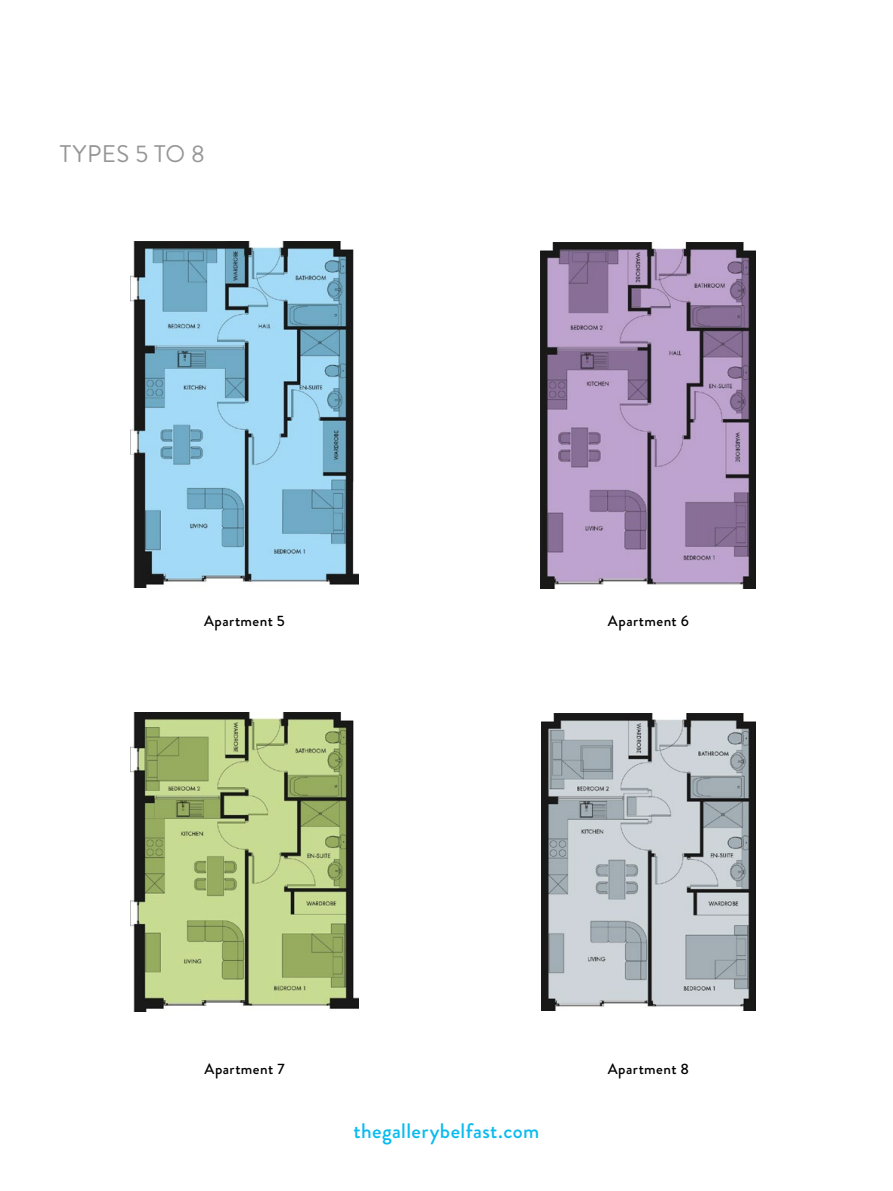
<style>
.page{position:relative;width:893px;height:1191px;background:#fff}
.page>*{position:absolute;margin:0;border:0;box-sizing:border-box;transform-origin:0 0}
.t1{font:24px "Brandon Grotesque";letter-spacing:.02em;color:#969697}
.t2{font:500 21px "Brandon Grotesque";letter-spacing:.02em;color:#0bbbef}
.t3{font:500 15px "Brandon Grotesque";letter-spacing:.03em;color:#000}
</style>
<div class="page">
<img style="left:131px;top:242px;width:227px;height:345px">
<img style="left:131px;top:712px;width:227px;height:299px">
<img style="left:541px;top:242px;width:215px;height:346px">
<img style="left:541px;top:713px;width:214px;height:297px">
<h1 class="t1" style="left:60px;top:137px;width:147px">TYPES 5 TO 8</h1>
<p class="t3" style="left:204px;top:610px;width:82px">Apartment 5</p>
<p class="t3" style="left:608px;top:610px;width:82px">Apartment 6</p>
<p class="t3" style="left:204px;top:1058px;width:82px">Apartment 7</p>
<h2 class="t2" style="left:353px;top:1115px;width:187px">thegallerybelfast.com</h2>
<p class="t3" style="left:608px;top:1058px;width:83px">Apartment 8</p>
</div>
